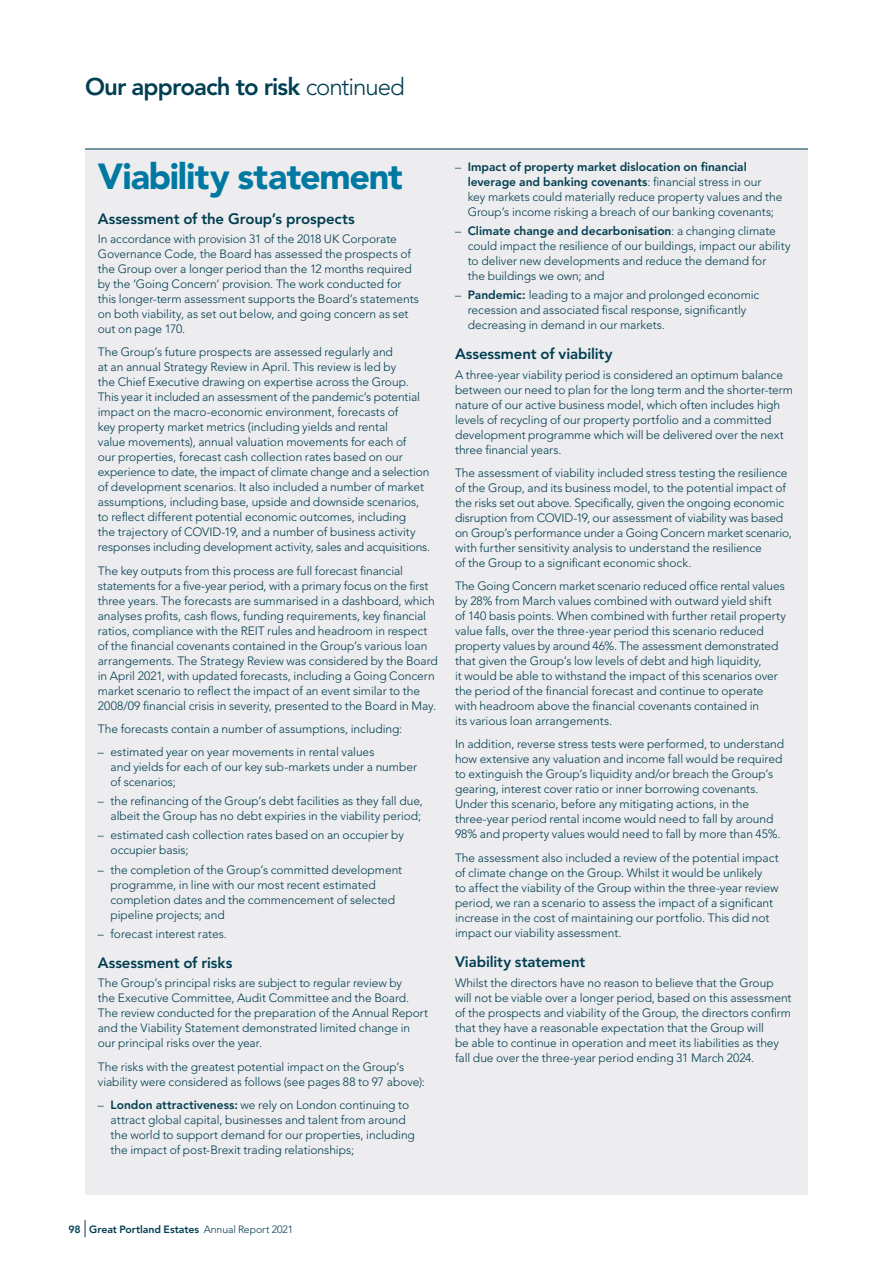
<style>
.page{position:relative;width:893px;height:1263px;background:#fff}
.page>*{position:absolute;margin:0;border:0;box-sizing:border-box;transform-origin:0 0}
.t1{font:900 36px "Avenir LT Std";letter-spacing:-.03em;color:#0079a2}
.t2{font:800 24px "Avenir LT Std";letter-spacing:-.035em;color:#003e51}
.t3{font:800 15px "Avenir LT Std";letter-spacing:-.005em;color:#003e51}
.t4{font:300 12px/15px "Avenir LT Std";letter-spacing:-.005em;color:#003e51}
.t5{font:800 10.5px "Avenir LT Std";letter-spacing:-.005em;color:#003e51}
.s1{font-weight:300}
.s2{font-weight:800}
</style>
<div class="page">
<div style="left:85px;top:149px;width:723px;height:1046px;background:#edecee"></div>
<hr style="left:85px;top:149px;width:723px;height:1px;background:#003e51">
<svg style="left:85px;top:1220px;width:1px;height:17px"></svg>
<h2 class="t2" style="left:85px;top:72px;width:321px">Our approach to risk <span class="s1">continued</span></h2>
<h1 class="t1" style="left:98px;top:154px;width:307px">Viability statement</h1>
<p class="t3" style="left:98px;top:210px;width:258px">Assessment of the Group’s prospects</p>
<p class="t4" style="left:98px;top:231px;width:323px">In accordance with provision 31 of the 2018 UK Corporate Governance Code, the Board has assessed the prospects of the Group over a longer period than the 12 months required by the ‘Going Concern’ provision. The work conducted for this longer-term assessment supports the Board’s statements on both viability, as set out below, and going concern as set out on page 170.</p>
<p class="t4" style="left:98px;top:345px;width:334px">The Group’s future prospects are assessed regularly and<br>at an annual Strategy Review in April. This review is led by<br>the Chief Executive drawing on expertise across the Group.<br>This year it included an assessment of the pandemic’s potential impact on the macro-economic environment, forecasts of<br>key property market metrics (including yields and rental<br>value movements), annual valuation movements for each of<br>our properties, forecast cash collection rates based on our experience to date, the impact of climate change and a selection of development scenarios. It also included a number of market assumptions, including base, upside and downside scenarios, to reflect different potential economic outcomes, including<br>the trajectory of COVID-19, and a number of business activity responses including development activity, sales and acquisitions.</p>
<p class="t4" style="left:98px;top:563px;width:342px">The key outputs from this process are full forecast financial statements for a five-year period, with a primary focus on the first three years. The forecasts are summarised in a dashboard, which analyses profits, cash flows, funding requirements, key financial ratios, compliance with the REIT rules and headroom in respect of the financial covenants contained in the Group’s various loan arrangements. The Strategy Review was considered by the Board in April 2021, with updated forecasts, including a Going Concern market scenario to reflect the impact of an event similar to the 2008/09 financial crisis in severity, presented to the Board in May.</p>
<p class="t4" style="left:98px;top:721px;width:306px">The forecasts contain a number of assumptions, including:</p>
<p class="t4" style="left:111px;top:744px;width:308px;text-indent:-13px">– estimated year on year movements in rental values<br>and yields for each of our key sub-markets under a number of scenarios;</p>
<p class="t4" style="left:98px;top:794px;width:327px;text-align:right">– the refinancing of the Group’s debt facilities as they fall due, albeit the Group has no debt expiries in the viability period;</p>
<p class="t4" style="left:111px;top:828px;width:295px;text-indent:-13px">– estimated cash collection rates based on an occupier by occupier basis;</p>
<p class="t4" style="left:111px;top:862px;width:293px;text-indent:-13px">– the completion of the Group’s committed development programme, in line with our most recent estimated completion dates and the commencement of selected pipeline projects; and</p>
<p class="t4" style="left:98px;top:926px;width:131px">– forecast interest rates.</p>
<p class="t3" style="left:98px;top:954px;width:136px">Assessment of risks</p>
<p class="t4" style="left:98px;top:976px;width:332px">The Group’s principal risks are subject to regular review by<br>the Executive Committee, Audit Committee and the Board.<br>The review conducted for the preparation of the Annual Report and the Viability Statement demonstrated limited change in our principal risks over the year.</p>
<p class="t4" style="left:98px;top:1059px;width:329px">The risks with the greatest potential impact on the Group’s viability were considered as follows (see pages 88 to 97 above):</p>
<p class="t4" style="left:111px;top:1097px;width:306px;text-indent:-13px">– <span class="s2">London attractiveness:</span> we rely on London continuing to attract global capital, businesses and talent from around the world to support demand for our properties, including the impact of post-Brexit trading relationships;</p>
<p class="t4" style="left:468px;top:159px;width:316px;text-indent:-13px">– <span class="s2">Impact of property market dislocation on financial leverage and banking covenants</span>: financial stress in our<br>key markets could materially reduce property values and the Group’s income risking a breach of our banking covenants;</p>
<p class="t4" style="left:468px;top:223px;width:324px;text-indent:-13px">– <span class="s2">Climate change and decarbonisation</span>: a changing climate could impact the resilience of our buildings, impact our ability to deliver new developments and reduce the demand for<br>the buildings we own; and</p>
<p class="t4" style="left:468px;top:287px;width:293px;text-indent:-13px">– <span class="s2">Pandemic:</span> leading to a major and prolonged economic recession and associated fiscal response, significantly decreasing in demand in our markets.</p>
<p class="t3" style="left:455px;top:345px;width:159px">Assessment of viability</p>
<p class="t4" style="left:455px;top:367px;width:340px">A three-year viability period is considered an optimum balance between our need to plan for the long term and the shorter-term nature of our active business model, which often includes high levels of recycling of our property portfolio and a committed development programme which will be delivered over the next three financial years.</p>
<p class="t4" style="left:455px;top:465px;width:338px">The assessment of viability included stress testing the resilience of the Group, and its business model, to the potential impact of the risks set out above. Specifically, given the ongoing economic disruption from COVID-19, our assessment of viability was based on Group’s performance under a Going Concern market scenario, with further sensitivity analysis to understand the resilience<br>of the Group to a significant economic shock.</p>
<p class="t4" style="left:455px;top:579px;width:332px">The Going Concern market scenario reduced office rental values by 28% from March values combined with outward yield shift<br>of 140 basis points. When combined with further retail property value falls, over the three-year period this scenario reduced property values by around 46%. The assessment demonstrated that given the Group’s low levels of debt and high liquidity,<br>it would be able to withstand the impact of this scenarios over the period of the financial forecast and continue to operate with headroom above the financial covenants contained in<br>its various loan arrangements.</p>
<p class="t4" style="left:455px;top:737px;width:331px">In addition, reverse stress tests were performed, to understand how extensive any valuation and income fall would be required to extinguish the Group’s liquidity and/or breach the Group’s gearing, interest cover ratio or inner borrowing covenants.<br>Under this scenario, before any mitigating actions, in the three-year period rental income would need to fall by around 98% and property values would need to fall by more than 45%.</p>
<p class="t4" style="left:455px;top:850px;width:325px">The assessment also included a review of the potential impact of climate change on the Group. Whilst it would be unlikely<br>to affect the viability of the Group within the three-year review period, we ran a scenario to assess the impact of a significant increase in the cost of maintaining our portfolio. This did not impact our viability assessment.</p>
<p class="t3" style="left:455px;top:953px;width:132px">Viability statement</p>
<p class="t4" style="left:455px;top:975px;width:338px">Whilst the directors have no reason to believe that the Group will not be viable over a longer period, based on this assessment of the prospects and viability of the Group, the directors confirm that they have a reasonable expectation that the Group will<br>be able to continue in operation and meet its liabilities as they fall due over the three-year period ending 31 March 2024.</p>
<p class="t5" style="left:69px;top:1223px;width:226px">98 Great Portland Estates <span class="s1">Annual Report 2021</span></p>
</div>
